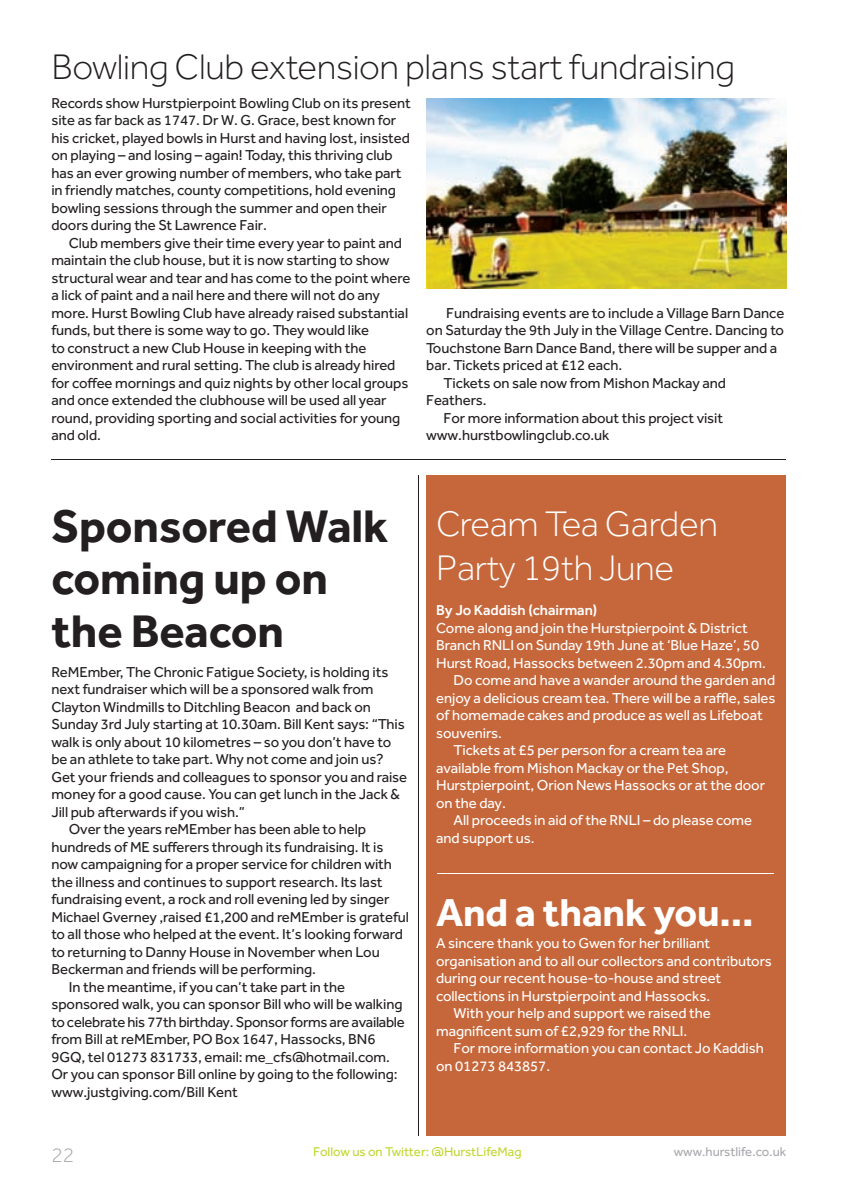
<style>
.page{position:relative;width:843px;height:1193px;background:#fff}
.page>*{position:absolute;margin:0;border:0;box-sizing:border-box;transform-origin:0 0}
.t1{font:700 47.25px/52.5px "Effra";letter-spacing:-.005em;color:#231f20}
.t2{font:700 40.25px "Effra";letter-spacing:-.005em;color:#fff}
.t3{font:300 36.75px "Effra";letter-spacing:-.01em;color:#231f20}
.t4{font:300 36.75px/44.1px "Effra";letter-spacing:-.01em;color:#fff}
.t5{font:300 21px "Effra";color:#a8a9ad}
.t6{font:14.88px/17.5px "Effra";letter-spacing:-.005em;color:#231f20}
.t7{font:14.88px "Effra";letter-spacing:-.005em;color:#fff}
.t8{font:500 14.88px "Effra";letter-spacing:-.005em;color:#fff}
.t9{font:13.12px "Effra";color:#c1d72f}
.t10{font:13.12px "Effra";color:#a8a9ad}
</style>
<div class="page">
<div style="left:426px;top:475px;width:360px;height:661px;background:#c6673b"></div>
<img style="left:426px;top:99px;width:360px;height:189px">
<hr style="left:51px;top:459px;width:735px;height:1px;background:#231f20">
<hr style="left:418px;top:475px;width:1px;height:661px;background:#231f20">
<hr style="left:437px;top:872px;width:337px;height:1px;background:#fff">
<h3 class="t3" style="left:51px;top:46px;width:685px">Bowling Club extension plans start fundraising</h3>
<p class="t6" style="left:51px;top:94px;width:361px">Records show Hurstpierpoint Bowling Club on its present site as far back as 1747. Dr W. G. Grace, best known for his cricket, played bowls in Hurst and having lost, insisted on playing – and losing – again! Today, this thriving club has an ever growing number of members, who take part in friendly matches, county competitions, hold evening bowling sessions through the summer and open their doors during the St Lawrence Fair.</p>
<p class="t6" style="left:51px;top:234px;width:360px;text-indent:17px">Club members give their time every year to paint and maintain the club house, but it is now starting to show structural wear and tear and has come to the point where a lick of paint and a nail here and there will not do any more. Hurst Bowling Club have already raised substantial funds, but there is some way to go. They would like<br>to construct a new Club House in keeping with the environment and rural setting. The club is already hired for coffee mornings and quiz nights by other local groups and once extended the clubhouse will be used all year round, providing sporting and social activities for young and old.</p>
<p class="t6" style="left:446px;top:304px;width:339px">Fundraising events are to include a Village Barn Dance</p>
<p class="t6" style="left:426px;top:321px;width:359px">on Saturday the 9th July in the Village Centre. Dancing to</p>
<p class="t6" style="left:426px;top:339px;width:352px">Touchstone Barn Dance Band, there will be supper and a</p>
<p class="t6" style="left:426px;top:356px;width:197px">bar. Tickets priced at £12 each.</p>
<p class="t6" style="left:443px;top:374px;width:284px">Tickets on sale now from Mishon Mackay and</p>
<p class="t6" style="left:426px;top:391px;width:62px">Feathers.</p>
<p class="t6" style="left:443px;top:409px;width:281px">For more information about this project visit</p>
<p class="t6" style="left:426px;top:426px;width:185px">www.hurstbowlingclub.co.uk</p>
<h1 class="t1" style="left:51px;top:499px;width:338px">Sponsored Walk coming up on the Beacon</h1>
<p class="t6" style="left:51px;top:662px;width:338px">ReMEmber, The Chronic Fatigue Society, is holding its</p>
<p class="t6" style="left:51px;top:680px;width:323px">next fundraiser which will be a sponsored walk from</p>
<p class="t6" style="left:51px;top:697px;width:321px">Clayton Windmills to Ditchling Beacon and back on</p>
<p class="t6" style="left:51px;top:715px;width:355px">Sunday 3rd July starting at 10.30am. Bill Kent says: “This</p>
<p class="t6" style="left:51px;top:732px;width:341px">walk is only about 10 kilometres – so you don’t have to</p>
<p class="t6" style="left:51px;top:750px;width:334px">be an athlete to take part. Why not come and join us?</p>
<p class="t6" style="left:51px;top:767px;width:357px">Get your friends and colleagues to sponsor you and raise</p>
<p class="t6" style="left:51px;top:785px;width:350px">money for a good cause. You can get lunch in the Jack &amp;</p>
<p class="t6" style="left:51px;top:802px;width:195px">Jill pub afterwards if you wish.”</p>
<p class="t6" style="left:69px;top:820px;width:299px">Over the years reMEmber has been able to help</p>
<p class="t6" style="left:51px;top:837px;width:333px">hundreds of ME sufferers through its fundraising. It is</p>
<p class="t6" style="left:51px;top:855px;width:342px">now campaigning for a proper service for children with</p>
<p class="t6" style="left:51px;top:872px;width:332px">the illness and continues to support research. Its last</p>
<p class="t6" style="left:51px;top:890px;width:339px">fundraising event, a rock and roll evening led by singer</p>
<p class="t6" style="left:51px;top:907px;width:359px">Michael Gverney ,raised £1,200 and reMEmber is grateful</p>
<p class="t6" style="left:51px;top:925px;width:353px">to all those who helped at the event. It’s looking forward</p>
<p class="t6" style="left:51px;top:942px;width:330px">to returning to Danny House in November when Lou</p>
<p class="t6" style="left:51px;top:960px;width:266px">Beckerman and friends will be performing.</p>
<p class="t6" style="left:69px;top:977px;width:278px">In the meantime, if you can’t take part in the</p>
<p class="t6" style="left:51px;top:995px;width:352px">sponsored walk, you can sponsor Bill who will be walking</p>
<p class="t6" style="left:51px;top:1012px;width:355px">to celebrate his 77th birthday. Sponsor forms are available</p>
<p class="t6" style="left:51px;top:1030px;width:325px">from Bill at reMEmber, PO Box 1647, Hassocks, BN6</p>
<p class="t6" style="left:51px;top:1047px;width:340px">9GQ, tel 01273 831733, email: me_cfs@hotmail.com.</p>
<p class="t6" style="left:51px;top:1065px;width:347px">Or you can sponsor Bill online by going to the following:</p>
<p class="t6" style="left:51px;top:1082px;width:188px">www.justgiving.com/Bill Kent</p>
<h3 class="t4" style="left:436px;top:501px;width:283px">Cream Tea Garden<br>Party 19th June</h3>
<p class="t8" style="left:436px;top:601px;width:162px">By Jo Kaddish (chairman)</p>
<p class="t7" style="left:436px;top:619px;width:313px">Come along and join the Hurstpierpoint &amp; District</p>
<p class="t7" style="left:436px;top:636px;width:324px">Branch RNLI on Sunday 19th June at ‘Blue Haze’, 50</p>
<p class="t7" style="left:436px;top:654px;width:331px">Hurst Road, Hassocks between 2.30pm and 4.30pm.</p>
<p class="t7" style="left:453px;top:671px;width:323px">Do come and have a wander around the garden and</p>
<p class="t7" style="left:436px;top:689px;width:340px">enjoy a delicious cream tea. There will be a raffle, sales</p>
<p class="t7" style="left:436px;top:706px;width:328px">of homemade cakes and produce as well as Lifeboat</p>
<p class="t7" style="left:436px;top:724px;width:67px">souvenirs.</p>
<p class="t7" style="left:453px;top:741px;width:274px">Tickets at £5 per person for a cream tea are</p>
<p class="t7" style="left:436px;top:759px;width:294px">available from Mishon Mackay or the Pet Shop,</p>
<p class="t7" style="left:436px;top:776px;width:330px">Hurstpierpoint, Orion News Hassocks or at the door</p>
<p class="t7" style="left:436px;top:794px;width:71px">on the day.</p>
<p class="t7" style="left:453px;top:811px;width:300px">All proceeds in aid of the RNLI – do please come</p>
<p class="t7" style="left:436px;top:829px;width:100px">and support us.</p>
<h2 class="t2" style="left:436px;top:888px;width:319px">and a thank you...</h2>
<p class="t7" style="left:436px;top:934px;width:275px">A sincere thank you to Gwen for her brilliant</p>
<p class="t7" style="left:436px;top:951px;width:337px">organisation and to all our collectors and contributors</p>
<p class="t7" style="left:436px;top:969px;width:286px">during our recent house-to-house and street</p>
<p class="t7" style="left:436px;top:986px;width:275px">collections in Hurstpierpoint and Hassocks.</p>
<p class="t7" style="left:453px;top:1004px;width:259px">With your help and support we raised the</p>
<p class="t7" style="left:436px;top:1021px;width:252px">magnificent sum of £2,929 for the RNLI.</p>
<p class="t7" style="left:453px;top:1039px;width:312px">For more information you can contact Jo Kaddish</p>
<p class="t7" style="left:436px;top:1056px;width:115px">on 01273 843857.</p>
<h3 class="t5" style="left:51px;top:1142px;width:24px">22</h3>
<p class="t9" style="left:313px;top:1144px;width:210px">Follow us on Twitter: @HurstLifeMag</p>
<p class="t10" style="left:673px;top:1144px;width:114px">www.hurstlife.co.uk</p>
</div>
